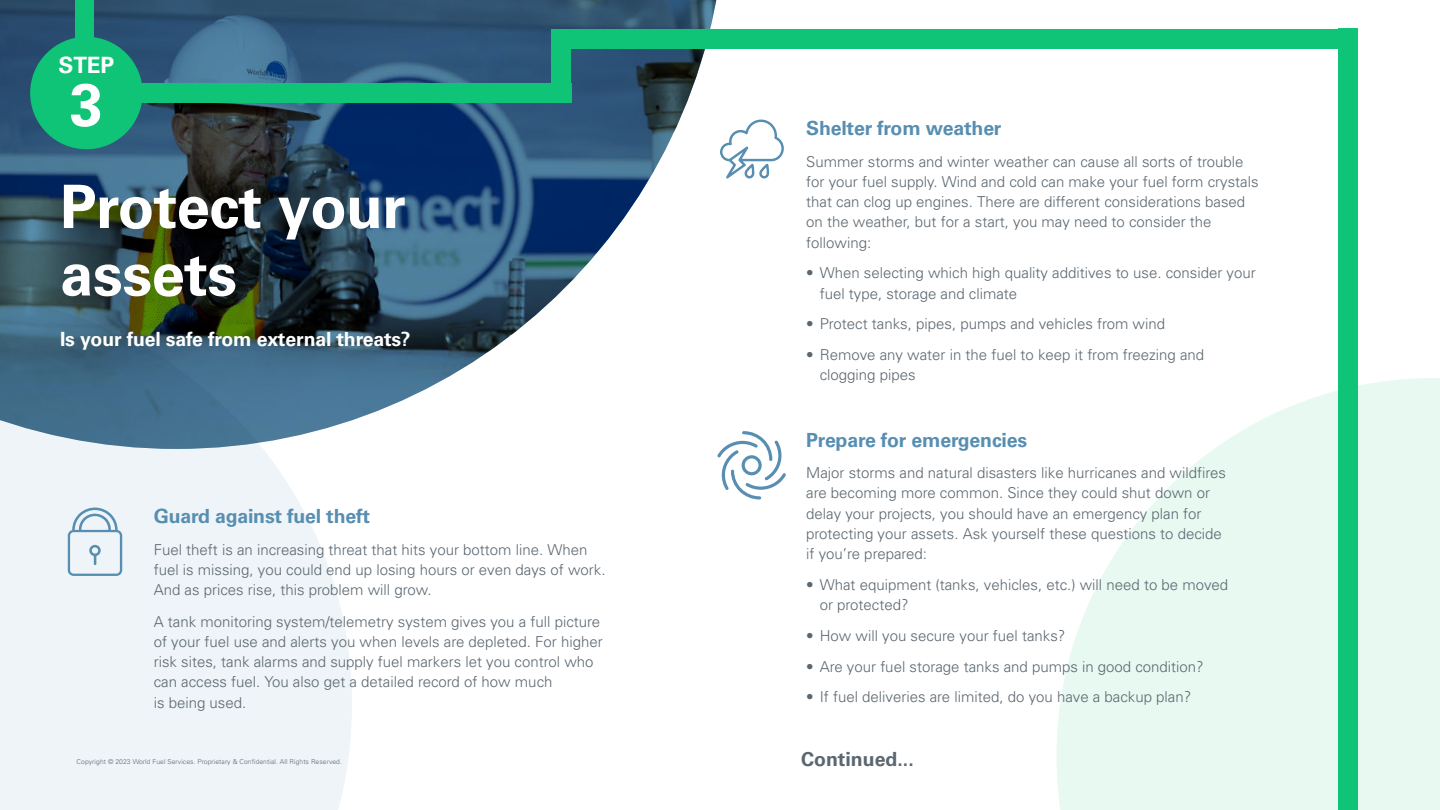
<style>
.page{position:relative;width:1440px;height:810px;background:#fff}
.page>*{position:absolute;margin:0;border:0;box-sizing:border-box;transform-origin:0 0}
.t1{font:60px/67.5px "Univers LT 65 Bd";letter-spacing:-.01em;color:#fff}
.t2{font:22.5px "Univers LT 65 Bd";color:#fff}
.t3{font:19.5px "Univers LT 65 Bd";letter-spacing:-.01em;color:#578eb1}
.t4{font:19.5px "Univers LT 65 Bd";letter-spacing:-.01em;color:#fff}
.t5{font:19.5px "Univers LT 65 Bd";color:#5b6770}
.t6{font:15px/20.2px "Univers LT 45 Lt";color:#5b6770}
.t7{font:6.75px "Univers LT 45 Lt";letter-spacing:.01em;color:#5b6770}
</style>
<div class="page">
<svg style="left:1057px;top:378px;width:383px;height:432px;fill:#e7f9f1"></svg>
<div style="left:1339px;top:29px;width:19px;height:781px;background:#0fc477"></div>
<div style="left:0;top:449px;width:352px;height:361px;background:#eef4f7"></div>
<img style="left:0;top:0;width:725px;height:449px">
<div style="left:552px;top:29px;width:806px;height:19px;background:#0fc477"></div>
<svg style="left:720px;top:120px;width:64px;height:58px"></svg>
<svg style="left:717px;top:431px;width:69px;height:68px"></svg>
<svg style="left:68px;top:507px;width:54px;height:69px;background:#cddee8"></svg>
<div style="left:111px;top:83px;width:460px;height:20px;background:#0fc477"></div>
<div style="left:552px;top:39px;width:19px;height:63px;background:#0fc477"></div>
<div style="left:75px;top:0;width:19px;height:75px;background:#0fc477"></div>
<div style="left:30px;top:37px;width:113px;height:112px;background:#0fc477;border-radius:50%"></div>
<h2 class="t2" style="left:59px;top:52px;width:57px">STEP</h2>
<h1 class="t1" style="left:70px;top:72px;width:35px">3</h1>
<h1 class="t1" style="left:60px;top:174px;width:347px">Protect your assets</h1>
<h3 class="t4" style="left:60px;top:328px;width:352px">Is your fuel safe from external threats?</h3>
<h3 class="t3" style="left:154px;top:505px;width:218px">Guard against fuel theft</h3>
<p class="t6" style="left:154px;top:539px;width:453px">Fuel theft is an increasing threat that hits your bottom line. When fuel is missing, you could end up losing hours or even days of work.<br>And as prices rise, this problem will grow.</p>
<p class="t6" style="left:154px;top:611px;width:451px">A tank monitoring system/telemetry system gives you a full picture of your fuel use and alerts you when levels are depleted. For higher risk sites, tank alarms and supply fuel markers let you control who can access fuel. You also get a detailed record of how much<br>is being used.</p>
<p class="t7" style="left:77px;top:758px;width:267px">Copyright © 2023 World Fuel Services. Proprietary &amp; Confidential. All Rights Reserved.</p>
<h3 class="t3" style="left:806px;top:117px;width:197px">Shelter from weather</h3>
<p class="t6" style="left:806px;top:151px;width:454px">Summer storms and winter weather can cause all sorts of trouble for your fuel supply. Wind and cold can make your fuel form crystals that can clog up engines. There are different considerations based on the weather, but for a start, you may need to consider the following:</p>
<p class="t6" style="left:820px;top:263px;width:437px;text-indent:-14px">• When selecting which high quality additives to use. consider your fuel type, storage and climate</p>
<p class="t6" style="left:806px;top:314px;width:360px">• Protect tanks, pipes, pumps and vehicles from wind</p>
<p class="t6" style="left:820px;top:345px;width:386px;text-indent:-14px">• Remove any water in the fuel to keep it from freezing and clogging pipes</p>
<h3 class="t3" style="left:806px;top:428px;width:222px">Prepare for emergencies</h3>
<p class="t6" style="left:806px;top:463px;width:421px">Major storms and natural disasters like hurricanes and wildfires are becoming more common. Since they could shut down or delay your projects, you should have an emergency plan for protecting your assets. Ask yourself these questions to decide if you’re prepared:</p>
<p class="t6" style="left:820px;top:575px;width:410px;text-indent:-14px">• What equipment (tanks, vehicles, etc.) will need to be moved or protected?</p>
<p class="t6" style="left:806px;top:626px;width:261px">• How will you secure your fuel tanks?</p>
<p class="t6" style="left:806px;top:656px;width:399px">• Are your fuel storage tanks and pumps in good condition?</p>
<p class="t6" style="left:806px;top:687px;width:387px">• If fuel deliveries are limited, do you have a backup plan?</p>
<h3 class="t5" style="left:801px;top:748px;width:114px">Continued...</h3>
</div>
